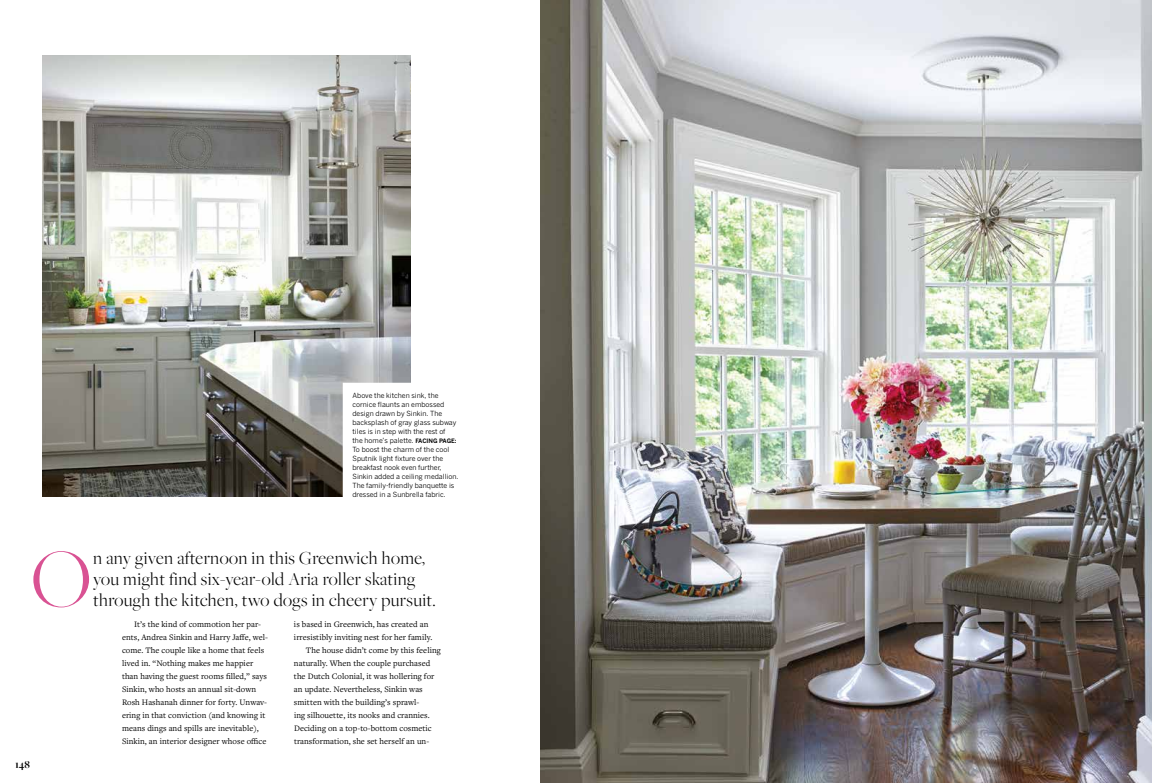
<style>
.page{position:relative;width:1152px;height:783px;background:#fff}
.page>*{position:absolute;margin:0;border:0;box-sizing:border-box;transform-origin:0 0}
.t1{font:300 86.2px "Freight Big Pro";color:#d95293}
.t2{font:300 19px/21px "Freight Big Pro";letter-spacing:.02em;color:#000}
.t3{font:700 11px "Freight Big Pro";color:#000}
.t4{font:8.7px/13px "Freight Text Pro";letter-spacing:.005em;color:#000}
.t5{font:7px/9px "Benton Gothic";color:#000}
.s1{font-weight:700;font-size:6px}
</style>
<div class="page">
<img style="left:540px;top:0;width:612px;height:783px">
<img style="left:42px;top:55px;width:369px;height:442px">
<div style="left:343px;top:383px;width:129px;height:124px;background:#fff"></div>
<p class="t5" style="left:352px;top:391px;width:108px">Above the kitchen sink, the cornice flaunts an embossed design drawn by Sinkin. The backsplash of gray glass subway tiles is in step with the rest of<br>the home’s palette. <span class="s1">FACING PAGE:<br></span>To boost the charm of the cool<br>Sputnik light fixture over the breakfast nook even further,<br>Sinkin added a ceiling medallion.<br>The family-friendly banquette is dressed in a Sunbrella fabric.</p>
<h1 class="t1" style="left:31px;top:523px;width:62px">O</h1>
<h2 class="t2" style="left:93px;top:547px;width:344px">n any given afternoon in this Greenwich home, you might find six-year-old Aria roller skating through the kitchen, two dogs in cheery pursuit.</h2>
<p class="t3" style="left:15px;top:757px;width:16px">148</p>
<p class="t4" style="left:122px;top:617px;width:148px;text-indent:12px">It’s the kind of commotion her par&shy;ents, Andrea Sinkin and Harry Jaffe, wel&shy;come. The couple like a home that feels lived in. “Nothing makes me happier than having the guest rooms filled,” says Sinkin, who hosts an annual sit-down Rosh Hashanah dinner for forty. Unwav&shy;ering in that conviction (and knowing it means dings and spills are inevitable), Sinkin, an interior designer whose office</p>
<p class="t4" style="left:294px;top:617px;width:136px">is based in Greenwich, has created an</p>
<p class="t4" style="left:294px;top:630px;width:140px">irresistibly inviting nest for her family.</p>
<p class="t4" style="left:306px;top:643px;width:136px">The house didn’t come by this feeling</p>
<p class="t4" style="left:294px;top:656px;width:138px">naturally. When the couple purchased</p>
<p class="t4" style="left:294px;top:669px;width:142px">the Dutch Colonial, it was hollering for</p>
<p class="t4" style="left:294px;top:682px;width:130px">an update. Nevertheless, Sinkin was</p>
<p class="t4" style="left:294px;top:695px;width:127px">smitten with the building’s sprawl-</p>
<p class="t4" style="left:294px;top:708px;width:137px">ing silhouette, its nooks and crannies.</p>
<p class="t4" style="left:294px;top:721px;width:139px">Deciding on a top-to-bottom cosmetic</p>
<p class="t4" style="left:294px;top:734px;width:137px">transformation, she set herself an un-</p>
</div>
